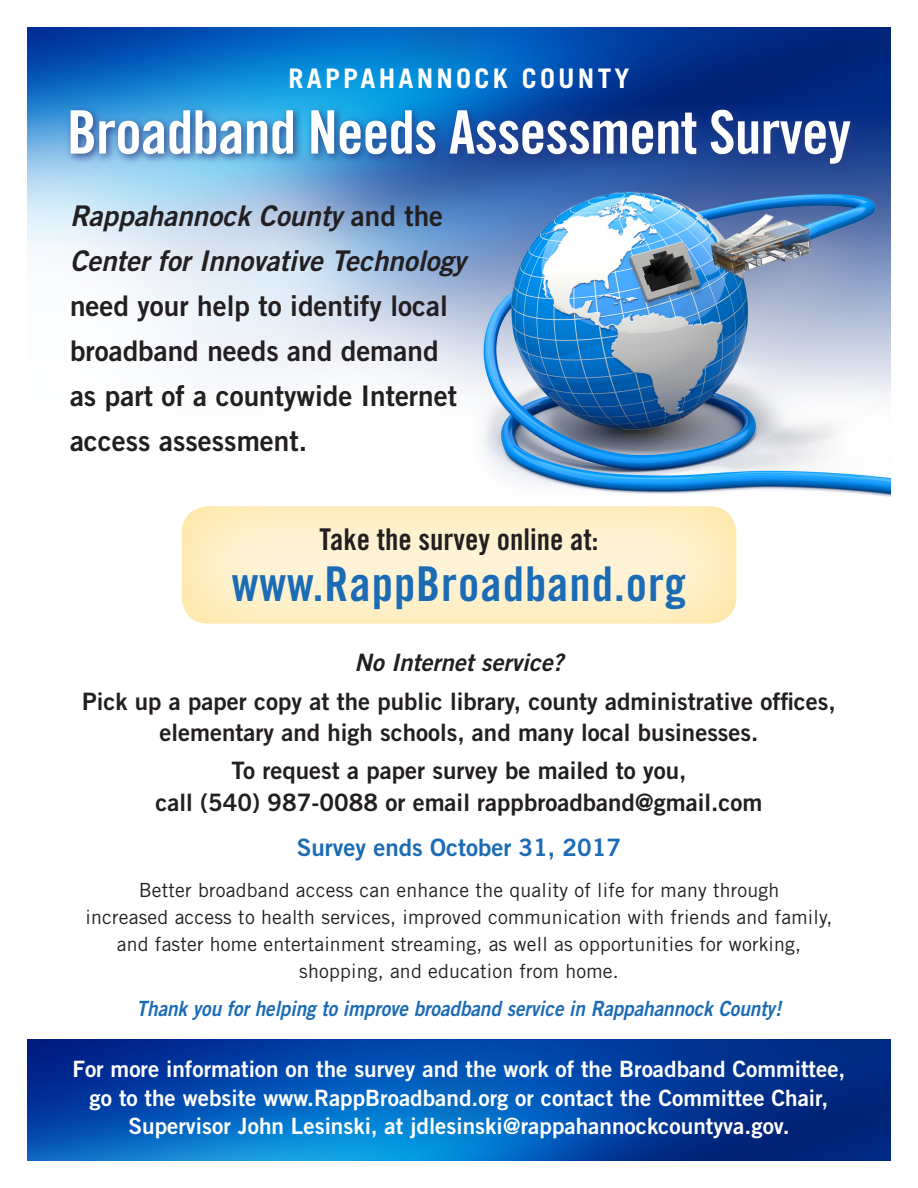
<style>
.page{position:relative;width:918px;height:1188px;background:#fff}
.page>*{position:absolute;margin:0;border:0;box-sizing:border-box;transform-origin:0 0}
.t1{font:60px "Trade Gothic LT Std Bd Cn 20";letter-spacing:-.015em;color:#fff}
.t2{font:48px "Trade Gothic LT Std Bd Cn 20";letter-spacing:.02em;color:#1b6bb5}
.t3{font:30px "Trade Gothic LT Std Bd Cn 20";color:#231f20}
.t4{font:28.5px/45px "Trade Gothic LT Std Bd 2";color:#231f20}
.t5{font:700 27px "Trade Gothic LT Std";letter-spacing:.12em;color:#fff}
.t6{font:24px/31.5px "Trade Gothic LT Std Bd 2";color:#231f20;text-align:center}
.t7{font:24px "Trade Gothic LT Std Bd 2";color:#1b6bb5}
.t8{font:24px "Trade Gothic LT Std Bd 2 Obl";color:#231f20}
.t9{font:22.5px/28.5px "Trade Gothic LT Std Bd 2";color:#fff;text-align:center}
.t10{font:21px "Trade Gothic LT Std Bd 2 Obl";color:#1b6bb5;scale:.9 1}
.t11{font:19.5px/27px "Trade Gothic LT Std";letter-spacing:.01em;color:#231f20;text-align:center}
.s1{font-family:"Trade Gothic LT Std Bd 2 Obl"}
</style>
<div class="page">
<img style="left:27px;top:27px;width:864px;height:470px">
<img style="left:27px;top:1040px;width:864px;height:121px">
<div style="left:180px;top:505px;width:557px;height:120px;background:#fff;opacity:.75"></div>
<div style="left:65px;top:104px;width:795px;height:70px;background:#293c83;opacity:.89"></div>
<p class="t5" style="left:289px;top:62px;width:342px">RAPPAHANNOCK COUNTY</p>
<p class="t1" style="left:67px;top:96px;width:786px">Broadband Needs Assessment Survey</p>
<p class="t4" style="left:70px;top:193px;width:397px"><span class="s1">Rappahannock County</span> and the<br><span class="s1">Center for Innovative Technology </span>need your help to identify local broadband needs and demand as part of a countywide Internet access assessment.</p>
<p class="t3" style="left:320px;top:521px;width:280px">Take the survey online at:</p>
<p class="t2" style="left:232px;top:555px;width:456px">www.RappBroadband.org</p>
<p class="t8" style="left:354px;top:648px;width:211px">No Internet service?</p>
<p class="t6" style="left:82px;top:685px;width:755px">Pick up a paper copy at the public library, county administrative offices, elementary and high schools, and many local businesses.</p>
<p class="t6" style="left:155px;top:755px;width:609px">To request a paper survey be mailed to you,<br>call (540) 987-0088 or email rappbroadband@gmail.com</p>
<p class="t7" style="left:297px;top:832px;width:326px">Survey ends October 31, 2017</p>
<p class="t11" style="left:86px;top:876px;width:748px">Better broadband access can enhance the quality of life for many through<br>increased access to health services, improved communication with friends and family, and faster home entertainment streaming, as well as opportunities for working, shopping, and education from home.</p>
<p class="t10" style="left:137px;top:996px;width:718px">Thank you for helping to improve broadband service in Rappahannock County!</p>
<p class="t9" style="left:73px;top:1054px;width:774px">For more information on the survey and the work of the Broadband Committee, go to the website www.RappBroadband.org or contact the Committee Chair,<br>Supervisor John Lesinski, at jdlesinski@rappahannockcountyva.gov.</p>
</div>
